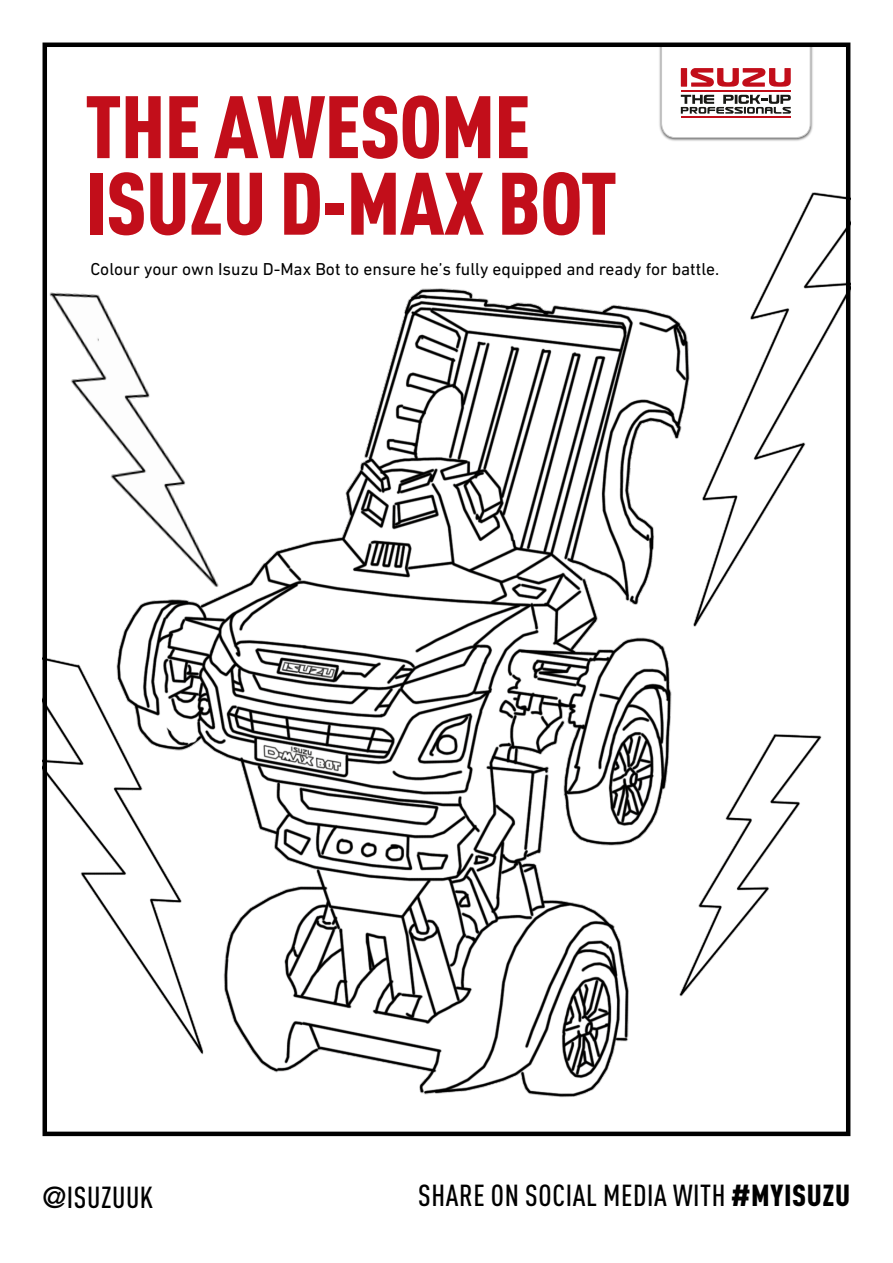
<style>
.page{position:relative;width:893px;height:1263px;background:#fff}
.page>*{position:absolute;margin:0;border:0;box-sizing:border-box;transform-origin:0 0}
.t1{font:900 condensed 87px/76.5px "DIN Pro";letter-spacing:-.01em;color:#c20e1a}
.t2{font:500 condensed 30px "DIN Pro";letter-spacing:.02em;color:#000}
.t3{font:17.55px "DIN Next LT Pro";color:#000}
.s1{font-family:"DIN Alternate";font-weight:700;font-stretch:normal}
.s2{font-weight:900}
</style>
<div class="page">
<img style="left:659px;top:48px;width:154px;height:93px">
<svg style="left:661px;top:48px;width:150px;height:90px"></svg>
<img style="left:725px;top:192px;width:120px;height:386px">
<img style="left:725px;top:734px;width:97px;height:209px">
<img style="left:49px;top:292px;width:57px;height:134px">
<img style="left:48px;top:658px;width:58px;height:254px">
<img style="left:106px;top:288px;width:619px;height:810px">
<div style="left:43px;top:43px;width:807px;height:1093px;border:4px solid #000"></div>
<h1 class="t1" style="left:85px;top:81px;width:534px">THE AWESOME<br>ISUZU D-MAX BOT</h1>
<p class="t3" style="left:90px;top:259px;width:630px">Colour your own Isuzu D-Max Bot to ensure he’s fully equipped and ready for battle.</p>
<h2 class="t2" style="left:43px;top:1175px;width:112px"><span class="s1">@</span>ISUZUUK</h2>
<h2 class="t2" style="left:418px;top:1173px;width:433px">SHARE ON SOCIAL MEDIA WITH <span class="s2">#MYISUZU</span></h2>
</div>
